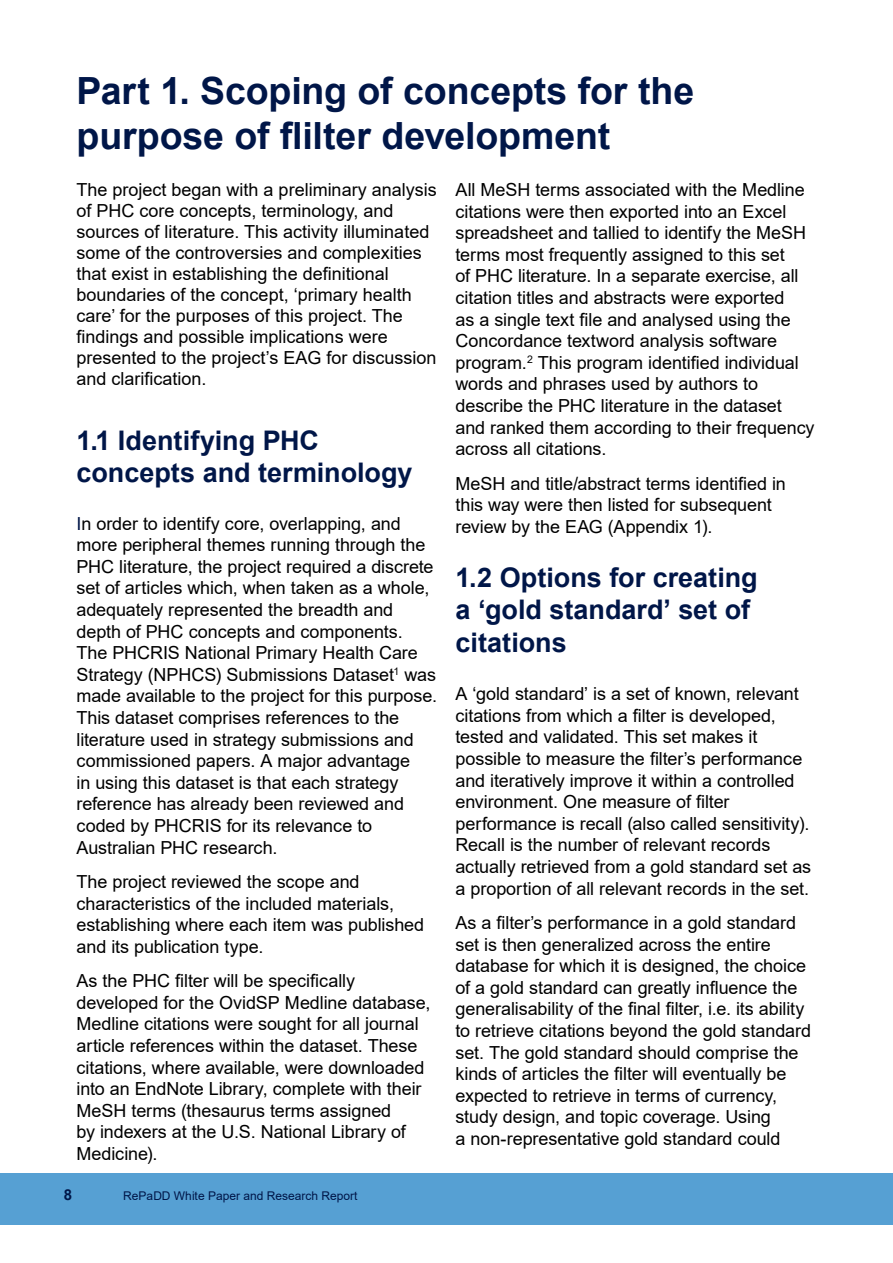
<style>
.page{position:relative;width:893px;height:1263px;background:#fff}
.page>*{position:absolute;margin:0;border:0;box-sizing:border-box;transform-origin:0 0}
.t1{font:700 37.5px/45px "Arial";letter-spacing:-.005em;color:#001648}
.t2{font:700 27px/32.4px "Arial";color:#001648}
.t3{font:18px/21.6px "Arial";letter-spacing:-.005em;color:#000}
.t4{font:700 15px "Arial";color:#001648}
.t5{font:12px "Arial";color:#001648}
.s1{color:#001648}
</style>
<div class="page">
<div style="left:0;top:1174px;width:893px;height:51px;background:#56a0d3"></div>
<h1 class="t1" style="left:77px;top:69px;width:619px">Part 1. Scoping of concepts for the purpose of flilter development</h1>
<p class="t3" style="left:77px;top:179px;width:362px;line-height:21px">The project began with a preliminary analysis of PHC core concepts, terminology, and sources of literature. This activity illuminated some of the controversies and complexities that exist in establishing the definitional boundaries of the concept, ‘primary health care’ for the purposes of this project. The findings and possible implications were presented to the project’s EAG for discussion and clarification.</p>
<p class="t3" style="left:455px;top:179px;width:361px">All MeSH terms associated with the Medline citations were then exported into an Excel spreadsheet and tallied to identify the MeSH terms most frequently assigned to this set<br>of PHC literature. In a separate exercise, all citation titles and abstracts were exported<br>as a single text file and analysed using the Concordance textword analysis software program.<sup>2</sup> This program identified individual words and phrases used by authors to describe the PHC literature in the dataset and ranked them according to their frequency across all citations.</p>
<p class="t3" style="left:455px;top:472px;width:332px">MeSH and title/abstract terms identified in this way were then listed for subsequent review by the EAG (Appendix 1).</p>
<h2 class="t2" style="left:455px;top:561px;width:304px">1.2 Options for creating a ‘gold standard’ set of citations</h2>
<p class="t3" style="left:455px;top:683px;width:357px">A ‘gold standard’ is a set of known, relevant citations from which a filter is developed, tested and validated. This set makes it possible to measure the filter’s performance and iteratively improve it within a controlled environment. One measure of filter performance is recall (also called sensitivity).<br>Recall is the number of relevant records actually retrieved from a gold standard set as a proportion of all relevant records in the set.</p>
<p class="t3" style="left:455px;top:912px;width:357px">As a filter’s performance in a gold standard set is then generalized across the entire database for which it is designed, the choice of a gold standard can greatly influence the generalisability of the final filter, i.e. its ability to retrieve citations beyond the gold standard set. The gold standard should comprise the kinds of articles the filter will eventually be expected to retrieve in terms of currency, study design, and topic coverage. Using<br>a non-representative gold standard could</p>
<h2 class="t2" style="left:77px;top:424px;width:338px">1.1 Identifying PHC concepts and terminology</h2>
<p class="t3" style="left:77px;top:512px;width:362px"><span class="s1">I</span>n order to identify core, overlapping, and more peripheral themes running through the PHC literature, the project required a discrete set of articles which, when taken as a whole, adequately represented the breadth and depth of PHC concepts and components.<br>The PHCRIS National Primary Health Care Strategy (NPHCS) Submissions Dataset<sup>1</sup> was made available to the project for this purpose.<br>This dataset comprises references to the literature used in strategy submissions and commissioned papers. A major advantage<br>in using this dataset is that each strategy reference has already been reviewed and coded by PHCRIS for its relevance to Australian PHC research.</p>
<p class="t3" style="left:77px;top:871px;width:349px">The project reviewed the scope and characteristics of the included materials, establishing where each item was published and its publication type.</p>
<p class="t3" style="left:77px;top:970px;width:355px">As the PHC filter will be specifically developed for the OvidSP Medline database, Medline citations were sought for all journal article references within the dataset. These citations, where available, were downloaded into an EndNote Library, complete with their MeSH terms (thesaurus terms assigned<br>by indexers at the U.S. National Library of Medicine).</p>
<p class="t4" style="left:64px;top:1184px;width:10px">8</p>
<p class="t5" style="left:123px;top:1187px;width:236px">RePaDD White Paper and Research Report</p>
</div>
